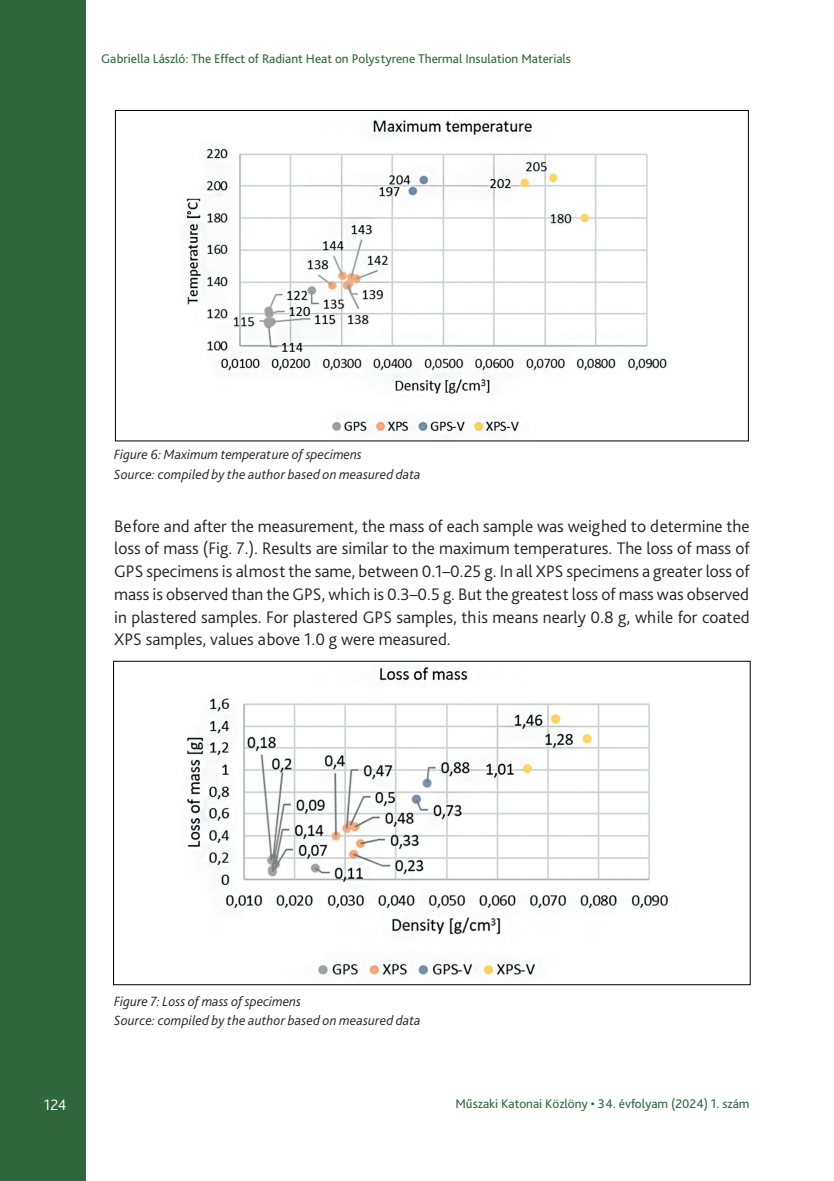
<style>
.page{position:relative;width:834px;height:1181px;background:#fff}
.page>*{position:absolute;margin:0;border:0;box-sizing:border-box;transform-origin:0 0}
.Szöveg_1st{font:300 17.5px/22.8px "Bliss Pro";color:#231f20;text-align:justify}
.t1{font:300 15.75px "Bliss Pro";color:#fff}
.ábra_forrás{font:italic 300 14px "Bliss Pro";letter-spacing:.015em;color:#231f20}
.Ábra_címe{font:italic 300 14px "Bliss Pro";color:#231f20}
.t2{font:13.12px "Bliss Pro";color:#2f673f}
</style>
<div class="page">
<div style="left:0;top:0;width:85px;height:1181px;background:#2f673f"></div>
<img style="left:184px;top:120px;width:483px;height:314px">
<img style="left:187px;top:667px;width:482px;height:308px">
<p class="t2" style="left:101px;top:50px;width:471px">Gabriella László: The Effect of Radiant Heat on Polystyrene Thermal Insulation Materials</p>
<p class="Ábra_címe" style="left:114px;top:446px;width:249px">Figure 6: Maximum temperature of specimens</p>
<p class="ábra_forrás" style="left:114px;top:466px;width:308px">Source: compiled by the author based on measured data</p>
<p class="Szöveg_1st" style="left:114px;top:514px;width:637px">Before and after the measurement, the mass of each sample was weighed to determine the loss of mass (Fig. 7.). Results are similar to the maximum temperatures. The loss of mass of GPS specimens is almost the same, between 0.1–0.25 g. In all XPS specimens a greater loss of mass is observed than the GPS, which is 0.3–0.5 g. But the greatest loss of mass was observed in plastered samples. For plastered GPS samples, this means nearly 0.8 g, while for coated XPS samples, values above 1.0 g were measured.</p>
<p class="t1" style="left:44px;top:1095px;width:24px">124</p>
<p class="Ábra_címe" style="left:114px;top:992px;width:188px">Figure 7: Loss of mass of specimens</p>
<p class="ábra_forrás" style="left:114px;top:1012px;width:308px">Source: compiled by the author based on measured data</p>
<p class="t2" style="left:455px;top:1095px;width:295px">Műszaki Katonai Közlöny • 34. évfolyam (2024) 1. szám</p>
</div>
